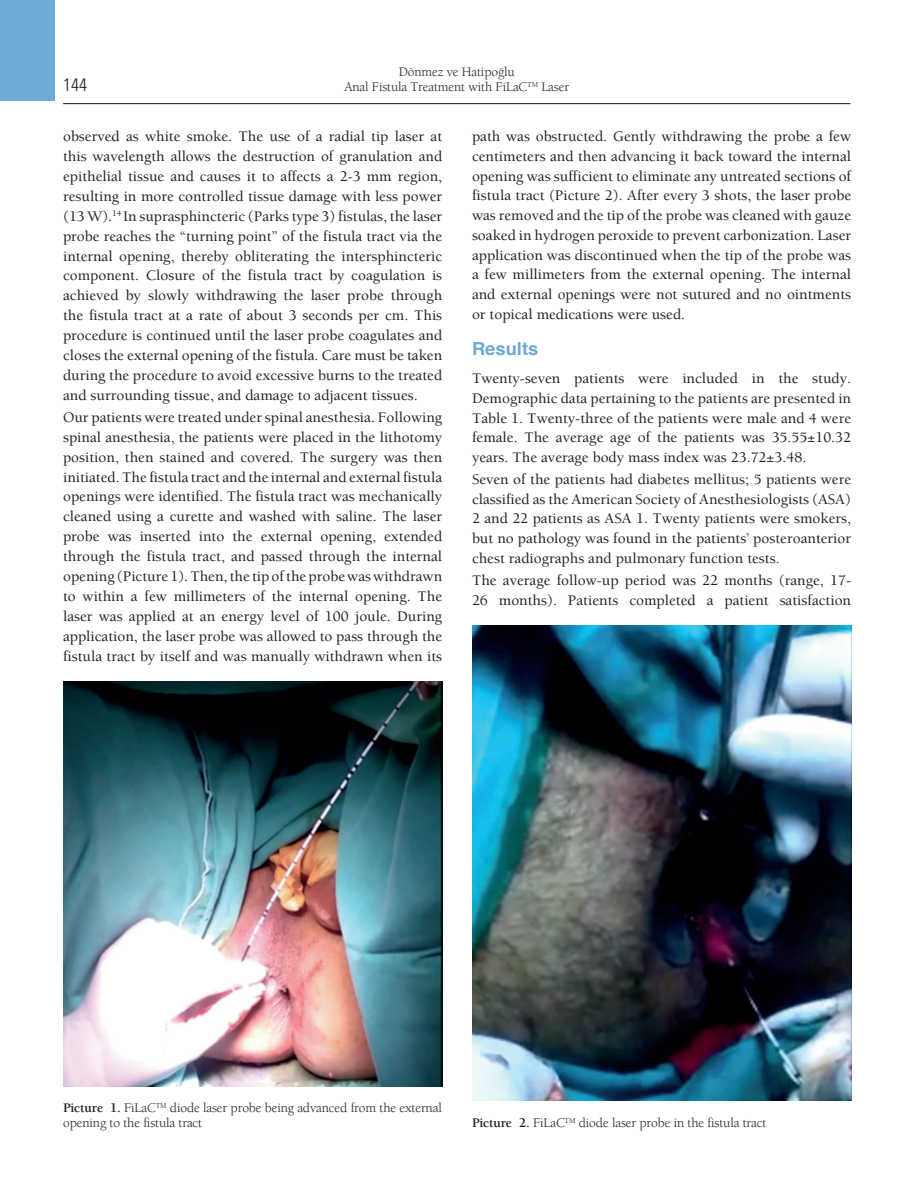
<style>
.page{position:relative;width:915px;height:1191px;background:#fff}
.page>*{position:absolute;margin:0;border:0;box-sizing:border-box;transform-origin:0 0}
.YAZI_BASLIK{font:700 18px "Helvetica";color:#6babd5}
.t1{font:18px "Univers Cond Light Tr";color:#231f20}
.YAZI{font:500 15px/20px "Berkeley";color:#231f20;text-align:justify}
.RESİM-ALTI{font:13.5px/15px "Berkeley";letter-spacing:-.01em;color:#231f20}
.s1{font-weight:700}
</style>
<div class="page">
<hr style="left:63px;top:103px;width:787px;height:1px;background:#231f20">
<div style="left:0;top:0;width:55px;height:101px;background:#6babd5"></div>
<img style="left:472px;top:626px;width:378px;height:474px">
<img style="left:63px;top:682px;width:379px;height:404px">
<p class="RESİM-ALTI" style="left:398px;top:64px;width:118px">Dönmez ve Hatipoğlu</p>
<p class="RESİM-ALTI" style="left:344px;top:79px;width:226px">Anal Fistula Treatment with FiLaC<sup>TM</sup> Laser</p>
<p class="YAZI" style="left:63px;top:126px;width:380px">observed as white smoke. The use of a radial tip laser at this wavelength allows the destruction of granulation and epithelial tissue and causes it to affects a 2-3 mm region, resulting in more controlled tissue damage with less power (13 W).<sup>14</sup> In suprasphincteric (Parks type 3) fistulas, the laser probe reaches the “turning point” of the fistula tract via the internal opening, thereby obliterating the intersphincteric component. Closure of the fistula tract by coagulation is achieved by slowly withdrawing the laser probe through the fistula tract at a rate of about 3 seconds per cm. This procedure is continued until the laser probe coagulates and closes the external opening of the fistula. Care must be taken during the procedure to avoid excessive burns to the treated and surrounding tissue, and damage to adjacent tissues.</p>
<p class="YAZI" style="left:63px;top:407px;width:380px">Our patients were treated under spinal anesthesia. Following spinal anesthesia, the patients were placed in the lithotomy position, then stained and covered. The surgery was then initiated. The fistula tract and the internal and external fistula openings were identified. The fistula tract was mechanically cleaned using a curette and washed with saline. The laser probe was inserted into the external opening, extended through the fistula tract, and passed through the internal opening (Picture 1). Then, the tip of the probe was withdrawn to within a few millimeters of the internal opening. The laser was applied at an energy level of 100 joule. During application, the laser probe was allowed to pass through the fistula tract by itself and was manually withdrawn when its</p>
<p class="t1" style="left:63px;top:74px;width:25px">144</p>
<p class="YAZI" style="left:472px;top:126px;width:380px">path was obstructed. Gently withdrawing the probe a few centimeters and then advancing it back toward the internal opening was sufficient to eliminate any untreated sections of fistula tract (Picture 2). After every 3 shots, the laser probe was removed and the tip of the probe was cleaned with gauze soaked in hydrogen peroxide to prevent carbonization. Laser application was discontinued when the tip of the probe was a few millimeters from the external opening. The internal and external openings were not sutured and no ointments or topical medications were used.</p>
<p class="YAZI_BASLIK" style="left:472px;top:334px;width:68px">Results</p>
<p class="YAZI" style="left:472px;top:368px;width:380px">Twenty-seven patients were included in the study.<br>Demographic data pertaining to the patients are presented in Table 1. Twenty-three of the patients were male and 4 were female. The average age of the patients was 35.55±10.32 years. The average body mass index was 23.72±3.48.</p>
<p class="YAZI" style="left:472px;top:469px;width:380px">Seven of the patients had diabetes mellitus; 5 patients were classified as the American Society of Anesthesiologists (ASA)<br>2 and 22 patients as ASA 1. Twenty patients were smokers, but no pathology was found in the patients’ posteroanterior chest radiographs and pulmonary function tests.</p>
<p class="YAZI" style="left:472px;top:570px;width:380px">The average follow-up period was 22 months (range, 17-<br>26 months). Patients completed a patient satisfaction</p>
<p class="RESİM-ALTI" style="left:63px;top:1100px;width:380px"><span class="s1">Picture 1.</span> FiLaC<sup>TM</sup> diode laser probe being advanced from the external opening to the fistula tract</p>
<p class="RESİM-ALTI" style="left:472px;top:1115px;width:296px"><span class="s1">Picture 2.</span> FiLaC<sup>TM</sup> diode laser probe in the fistula tract</p>
</div>
